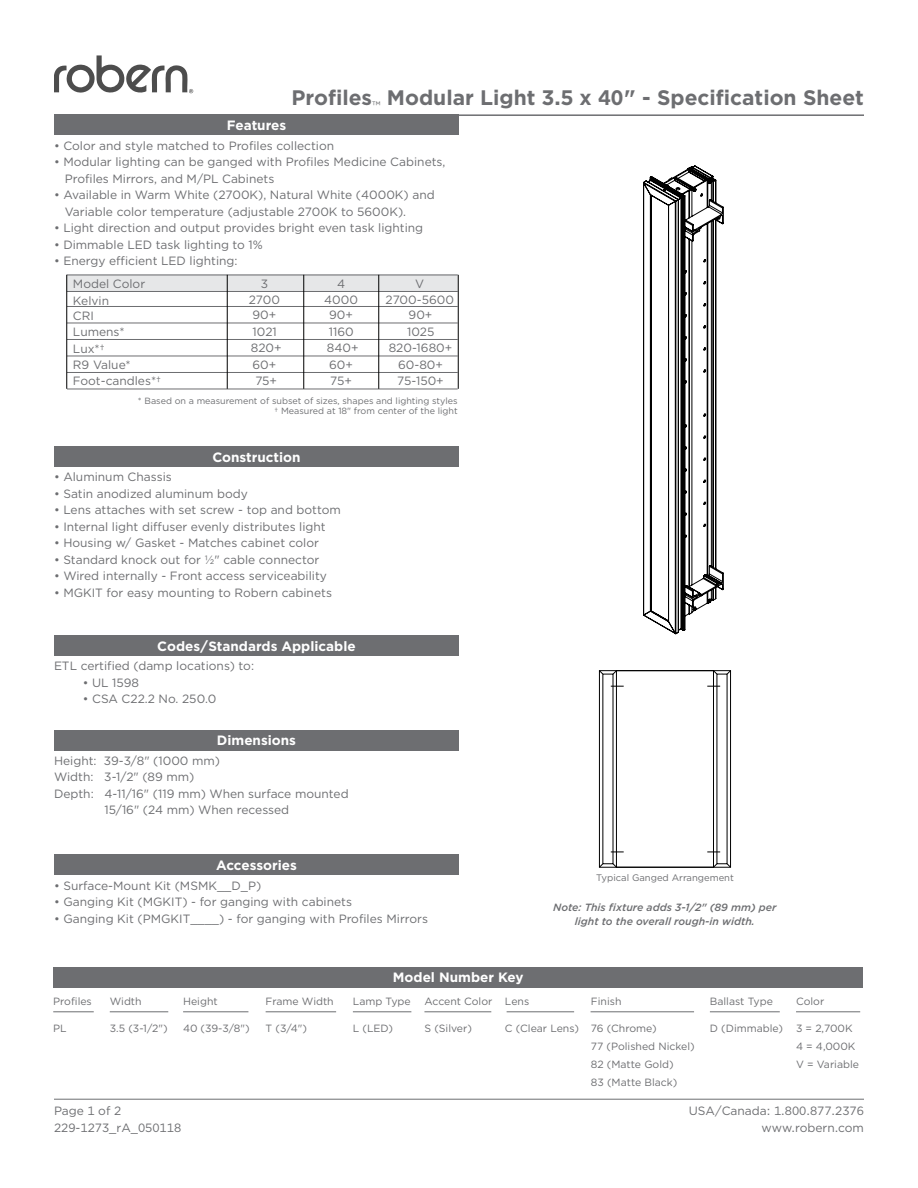
<style>
.page{position:relative;width:918px;height:1188px;background:#fff}
.page>*{position:absolute;margin:0;border:0;box-sizing:border-box;transform-origin:0 0}
.t1{font:700 21px "Gotham";color:#6d6e71}
.t2{font:700 13.5px "Gotham";color:#fff}
.t3{font:12px/16.5px "Gotham";color:#6d6e71}
.t4{font:10.5px/18px "Gotham";color:#6d6e71}
.t5{font:italic 500 10.5px/13.5px "Gotham";color:#6d6e71;text-align:center}
.t6{font:9.45px "Gotham";color:#6d6e71}
.t7{font:9px/10.5px "Gotham";color:#6d6e71;text-align:right}
</style>
<div class="page">
<svg style="left:54px;top:55px;width:139px;height:38px"></svg>
<hr style="left:54px;top:1099px;width:810px;height:1px;background:#6d6e71">
<div style="left:54px;top:115px;width:405px;height:20px;background:#6d6e71"></div>
<div style="left:54px;top:446px;width:405px;height:21px;background:#6d6e71"></div>
<div style="left:54px;top:635px;width:405px;height:21px;background:#6d6e71"></div>
<hr style="left:54px;top:114px;width:810px;height:2px;background:#6d6e71">
<div style="left:53px;top:967px;width:810px;height:21px;background:#6d6e71"></div>
<hr style="left:266px;top:1011px;width:70px;height:1px;background:#6d6e71">
<hr style="left:353px;top:1011px;width:58px;height:1px;background:#6d6e71">
<hr style="left:424px;top:1011px;width:67px;height:1px;background:#6d6e71">
<hr style="left:507px;top:1011px;width:67px;height:1px;background:#6d6e71">
<hr style="left:591px;top:1011px;width:103px;height:1px;background:#6d6e71">
<hr style="left:710px;top:1011px;width:70px;height:1px;background:#6d6e71">
<hr style="left:796px;top:1011px;width:64px;height:1px;background:#6d6e71">
<hr style="left:53px;top:1011px;width:41px;height:1px;background:#6d6e71">
<div style="left:54px;top:854px;width:405px;height:21px;background:#6d6e71"></div>
<div style="left:54px;top:730px;width:405px;height:20px;background:#6d6e71"></div>
<div style="left:599px;top:671px;width:132px;height:196px;border:1px solid #000"></div>
<div style="left:616px;top:671px;width:98px;height:196px;border:1px solid #000"></div>
<svg style="left:707px;top:686px;width:13px;height:1px"></svg>
<svg style="left:707px;top:852px;width:13px;height:1px"></svg>
<svg style="left:727px;top:864px;width:4px;height:3px"></svg>
<svg style="left:727px;top:670px;width:4px;height:4px"></svg>
<svg style="left:713px;top:670px;width:4px;height:4px"></svg>
<svg style="left:613px;top:864px;width:4px;height:3px"></svg>
<svg style="left:613px;top:670px;width:4px;height:4px"></svg>
<svg style="left:599px;top:670px;width:4px;height:4px"></svg>
<svg style="left:599px;top:864px;width:4px;height:3px"></svg>
<hr style="left:183px;top:1011px;width:65px;height:1px;background:#6d6e71">
<hr style="left:110px;top:1011px;width:58px;height:1px;background:#6d6e71">
<svg style="left:643px;top:165px;width:81px;height:469px"></svg>
<div style="left:67px;top:274px;width:391px;height:18px;background:#e6e7e8"></div>
<hr style="left:67px;top:306px;width:391px;height:1px;background:#6d6e71">
<hr style="left:67px;top:291px;width:391px;height:1px;background:#6d6e71">
<hr style="left:67px;top:275px;width:391px;height:1px;background:#6d6e71">
<hr style="left:67px;top:323px;width:391px;height:1px;background:#6d6e71">
<hr style="left:67px;top:339px;width:391px;height:1px;background:#6d6e71">
<hr style="left:67px;top:356px;width:391px;height:1px;background:#6d6e71">
<hr style="left:67px;top:372px;width:391px;height:1px;background:#6d6e71">
<hr style="left:67px;top:389px;width:391px;height:1px;background:#6d6e71">
<hr style="left:66px;top:275px;width:1px;height:114px;background:#000">
<hr style="left:303px;top:275px;width:1px;height:114px;background:#000">
<hr style="left:227px;top:275px;width:1px;height:114px;background:#000">
<hr style="left:378px;top:275px;width:1px;height:114px;background:#000">
<hr style="left:458px;top:275px;width:1px;height:114px;background:#000">
<h1 class="t1" style="left:292px;top:84px;width:574px">Profiles<sub>™</sub> Modular Light 3.5 x 40" - Specification Sheet</h1>
<p class="t2" style="left:227px;top:116px;width:61px">Features</p>
<p class="t3" style="left:54px;top:137px;width:282px">• Color and style matched to Profiles collection</p>
<p class="t3" style="left:65px;top:154px;width:382px;text-indent:-11px">• Modular lighting can be ganged with Profiles Medicine Cabinets,<br>Profiles Mirrors, and M/PL Cabinets</p>
<p class="t3" style="left:65px;top:187px;width:371px;text-indent:-11px">• Available in Warm White (2700K), Natural White (4000K) and<br>Variable color temperature (adjustable 2700K to 5600K).</p>
<p class="t3" style="left:54px;top:220px;width:371px">• Light direction and output provides bright even task lighting</p>
<p class="t3" style="left:54px;top:236px;width:210px">• Dimmable LED task lighting to 1%</p>
<p class="t3" style="left:54px;top:253px;width:185px">• Energy efficient LED lighting:</p>
<p class="t3" style="left:324px;top:275px;width:35px;text-align:center">4<br>4000</p>
<p class="t3" style="left:329px;top:323px;width:26px">1160</p>
<p class="t3" style="left:407px;top:323px;width:29px">1025</p>
<p class="t3" style="left:249px;top:275px;width:33px;text-align:center">3<br>2700</p>
<p class="t3" style="left:253px;top:323px;width:26px">1021</p>
<p class="t3" style="left:386px;top:275px;width:70px;text-align:center">V<br>2700-5600</p>
<p class="t3" style="left:73px;top:275px;width:74px">Model Color<br>Kelvin</p>
<p class="t3" style="left:73px;top:307px;width:90px">CRI<br>Lumens*<br>Lux*†<br>R9 Value*<br>Foot-candles*†</p>
<p class="t7" style="left:138px;top:395px;width:321px">* Based on a measurement of subset of sizes, shapes and lighting styles † Measured at 18" from center of the light</p>
<p class="t3" style="left:253px;top:306px;width:25px">90+</p>
<p class="t3" style="left:329px;top:306px;width:25px">90+</p>
<p class="t3" style="left:409px;top:306px;width:25px">90+</p>
<p class="t3" style="left:251px;top:339px;width:32px">820+</p>
<p class="t3" style="left:327px;top:339px;width:33px">840+</p>
<p class="t3" style="left:389px;top:339px;width:65px">820-1680+</p>
<p class="t3" style="left:255px;top:372px;width:23px">75+</p>
<p class="t3" style="left:330px;top:372px;width:23px">75+</p>
<p class="t3" style="left:397px;top:372px;width:48px">75-150+</p>
<p class="t3" style="left:253px;top:356px;width:25px">60+</p>
<p class="t3" style="left:329px;top:356px;width:25px">60+</p>
<p class="t3" style="left:398px;top:356px;width:46px">60-80+</p>
<p class="t2" style="left:212px;top:448px;width:90px">Construction</p>
<p class="t3" style="left:54px;top:469px;width:119px">• Aluminum Chassis</p>
<p class="t3" style="left:54px;top:485px;width:195px">• Satin anodized aluminum body</p>
<p class="t3" style="left:54px;top:502px;width:288px">• Lens attaches with set screw - top and bottom</p>
<p class="t3" style="left:54px;top:518px;width:273px">• Internal light diffuser evenly distributes light</p>
<p class="t3" style="left:54px;top:535px;width:266px">• Housing w/ Gasket - Matches cabinet color</p>
<p class="t3" style="left:54px;top:551px;width:267px">• Standard knock out for ½" cable connector</p>
<p class="t3" style="left:54px;top:568px;width:275px">• Wired internally - Front access serviceability</p>
<p class="t3" style="left:54px;top:584px;width:279px">• MGKIT for easy mounting to Robern cabinets</p>
<p class="t2" style="left:157px;top:637px;width:200px">Codes/Standards Applicable</p>
<p class="t3" style="left:54px;top:658px;width:202px">ETL certified (damp locations) to:</p>
<p class="t3" style="left:83px;top:674px;width:58px">• UL 1598</p>
<p class="t3" style="left:83px;top:691px;width:135px">• CSA C22.2 No. 250.0</p>
<p class="t2" style="left:217px;top:731px;width:81px">Dimensions</p>
<p class="t3" style="left:54px;top:752px;width:168px">Height: 39-3/8" (1000 mm)</p>
<p class="t3" style="left:54px;top:769px;width:142px">Width: 3-1/2" (89 mm)</p>
<p class="t3" style="left:54px;top:785px;width:296px">Depth: 4-11/16" (119 mm) When surface mounted</p>
<p class="t3" style="left:104px;top:802px;width:186px">15/16" (24 mm) When recessed</p>
<p class="t2" style="left:216px;top:856px;width:82px">Accessories</p>
<p class="t3" style="left:54px;top:877px;width:209px">• Surface-Mount Kit (MSMK__D_P)</p>
<p class="t3" style="left:54px;top:893px;width:300px">• Ganging Kit (MGKIT) - for ganging with cabinets</p>
<p class="t3" style="left:54px;top:910px;width:376px">• Ganging Kit (PMGKIT____) - for ganging with Profiles Mirrors</p>
<p class="t6" style="left:596px;top:872px;width:139px">Typical Ganged Arrangement</p>
<p class="t5" style="left:553px;top:901px;width:225px">Note: This fixture adds 3-1/2" (89 mm) per light to the overall rough-in width.</p>
<p class="t4" style="left:53px;top:992px;width:40px">Profiles</p>
<p class="t4" style="left:53px;top:1019px;width:15px">PL</p>
<p class="t4" style="left:110px;top:992px;width:33px">Width</p>
<p class="t4" style="left:110px;top:1019px;width:59px">3.5 (3-1/2")</p>
<p class="t4" style="left:183px;top:992px;width:36px">Height</p>
<p class="t4" style="left:183px;top:1019px;width:68px">40 (39-3/8")</p>
<p class="t4" style="left:266px;top:992px;width:70px">Frame Width</p>
<p class="t4" style="left:266px;top:1019px;width:43px">T (3/4")</p>
<p class="t2" style="left:393px;top:969px;width:132px">Model Number Key</p>
<p class="t4" style="left:353px;top:992px;width:59px">Lamp Type</p>
<p class="t4" style="left:353px;top:1019px;width:42px">L (LED)</p>
<p class="t4" style="left:424px;top:992px;width:69px">Accent Color</p>
<p class="t4" style="left:424px;top:1019px;width:49px">S (Silver)</p>
<p class="t4" style="left:505px;top:992px;width:26px">Lens</p>
<p class="t4" style="left:505px;top:1019px;width:76px">C (Clear Lens)</p>
<p class="t4" style="left:591px;top:992px;width:32px">Finish</p>
<p class="t4" style="left:591px;top:1019px;width:105px">76 (Chrome)<br>77 (Polished Nickel)<br>82 (Matte Gold)<br>83 (Matte Black)</p>
<p class="t4" style="left:710px;top:992px;width:65px">Ballast Type</p>
<p class="t4" style="left:710px;top:1019px;width:75px">D (Dimmable)</p>
<p class="t4" style="left:796px;top:992px;width:30px">Color</p>
<p class="t4" style="left:796px;top:1019px;width:65px">3 = 2,700K<br>4 = 4,000K<br>V = Variable</p>
<p class="t3" style="left:54px;top:1103px;width:129px">Page 1 of 2<br>229-1273_rA_050118</p>
<p class="t3" style="left:689px;top:1103px;width:177px;text-align:right">USA/Canada: 1.800.877.2376 www.robern.com</p>
</div>
